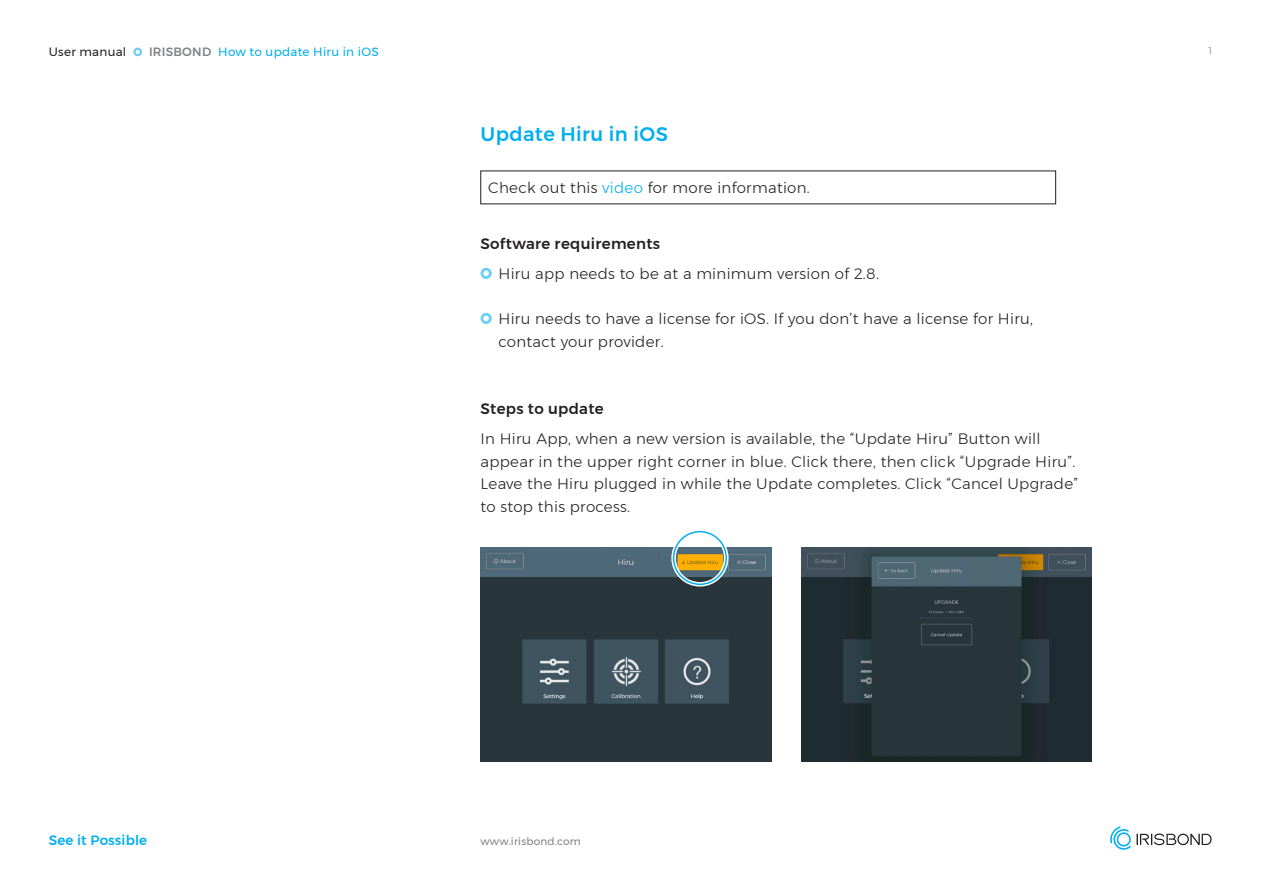
<style>
.page{position:relative;width:1263px;height:893px;background:#fff}
.page>*{position:absolute;margin:0;border:0;box-sizing:border-box;transform-origin:0 0}
.t1{font:500 19.5px "Montserrat";letter-spacing:.02em;color:#00aeef}
.t2{font:300 15px/22.5px "Montserrat";letter-spacing:.02em;color:#231f20}
.t3{font:500 15px "Montserrat";letter-spacing:.02em;color:#231f20}
.t4{font:500 13.5px "Montserrat";letter-spacing:.01em;color:#00aeef}
.t5{font:12px "Montserrat";letter-spacing:.02em;color:#00aeef}
.t6{font:12px "Montserrat";letter-spacing:.02em;color:#231f20}
.t7{font:10.5px "Montserrat";letter-spacing:.02em;color:#808285}
.t8{font:300 9.75px "Montserrat";color:#808285}
.s1{font-weight:500;color:#808285}
.s2{color:#00aeef}
</style>
<div class="page">
<svg style="left:133px;top:48px;width:9px;height:8px"></svg>
<svg style="left:1110px;top:826px;width:101px;height:24px"></svg>
<svg style="left:480px;top:268px;width:12px;height:11px"></svg>
<svg style="left:480px;top:313px;width:12px;height:11px"></svg>
<img style="left:480px;top:547px;width:291px;height:214px">
<img style="left:801px;top:547px;width:291px;height:214px">
<div style="left:671px;top:529px;width:57px;height:57px;border:4px solid #fff;border-radius:50%"></div>
<div style="left:673px;top:531px;width:54px;height:54px;border:2px solid #00aeef;border-radius:50%"></div>
<p class="t6" style="left:49px;top:43px;width:79px">User manual</p>
<p class="t5" style="left:149px;top:43px;width:231px"><span class="s1">IRISBOND</span> How to update Hiru in iOS</p>
<p class="t1" style="left:480px;top:119px;width:189px">Update Hiru in iOS</p>
<p class="t2" style="left:488px;top:176px;width:323px">Check out this <span class="s2">video</span> for more information.</p>
<p class="t3" style="left:480px;top:232px;width:181px">Software requirements</p>
<p class="t2" style="left:498px;top:262px;width:382px">Hiru app needs to be at a minimum version of 2.8.</p>
<p class="t2" style="left:498px;top:307px;width:536px">Hiru needs to have a license for iOS. If you don’t have a license for Hiru, contact your provider.</p>
<p class="t3" style="left:480px;top:397px;width:125px">Steps to update</p>
<p class="t2" style="left:480px;top:427px;width:599px">In Hiru App, when a new version is available, the “Update Hiru” Button will appear in the upper right corner in blue. Click there, then click “Upgrade Hiru”.<br>Leave the Hiru plugged in while the Update completes. Click “Cancel Upgrade” to stop this process.</p>
<p class="t4" style="left:49px;top:830px;width:100px">See it Possible</p>
<p class="t7" style="left:480px;top:833px;width:102px">www.irisbond.com</p>
<p class="t8" style="left:1208px;top:43px;width:5px">1</p>
</div>
